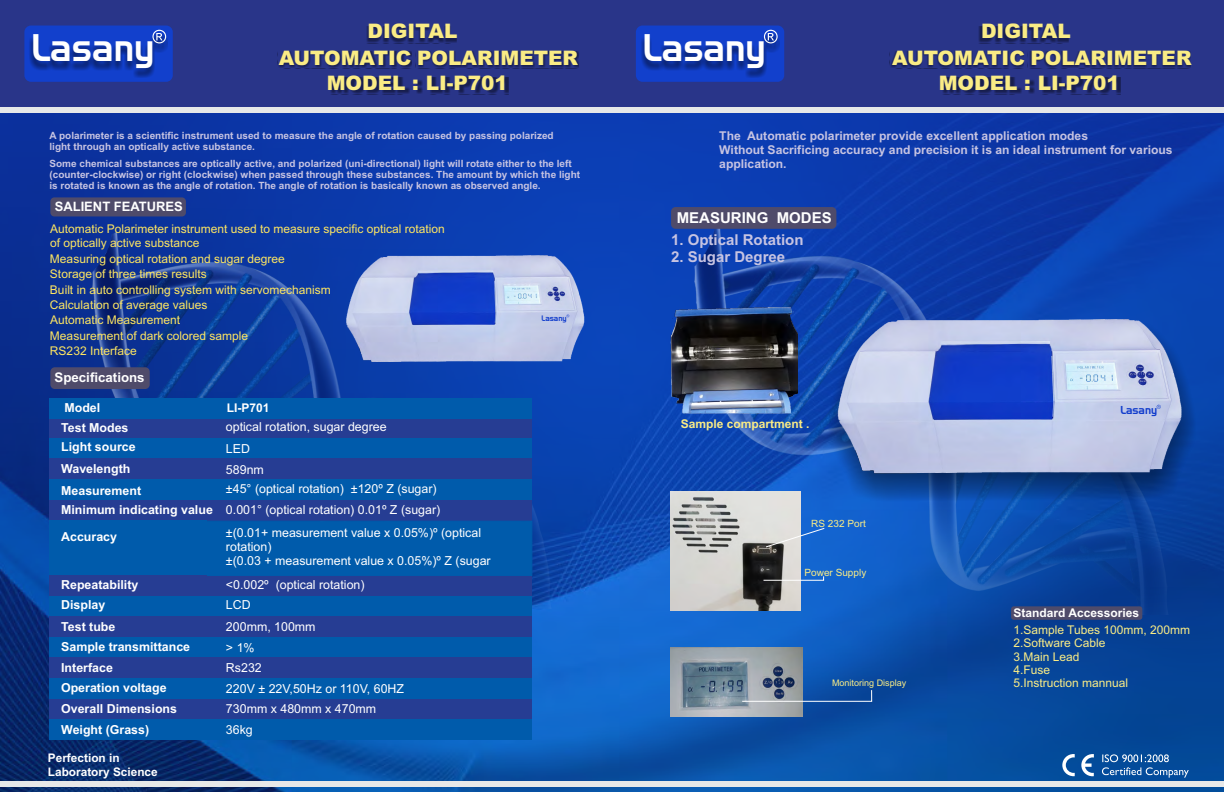
<style>
.page{position:relative;width:1224px;height:792px;background:#fff}
.page>*{position:absolute;margin:0;border:0;box-sizing:border-box;transform-origin:0 0}
.t1{font:37.4px "Aero Regular SWFTE";color:#fff;scale:.91 1}
.t2{font:900 20px/26.4px "Arial";color:#faec85}
.t3{font:700 15px "Arial";color:#c7c4e2}
.t4{font:700 15px "Arial";color:#fff}
.t5{font:700 13.3px "Arial";color:#fff}
.t6{font:700 13px "Arial";color:#fff}
.t7{font:12.4px/20.2px "Arial";color:#fff}
.t8{font:700 12.4px/20.6px "Arial";color:#fff}
.t9{font:700 12.1px/13.5px "Arial";color:#c7c4e2}
.t10{font:12px/13.4px "Arial";color:#fee661}
.t11{font:12px/13.4px "Arial";color:#faec85}
.t12{font:700 12px "Arial";color:#fff}
.t13{font:700 12px "Arial";color:#faec85}
.t14{font:700 11.8px/13.2px "Arial";color:#fff}
.t15{font:11.2px "Aero Regular SWFTE";color:#123dcc;scale:.91 1}
.t16{font:700 10px/11.2px "Arial";color:#c7c4e2}
.t17{font:10px "Arial";color:#faec85}
.t18{font:9px "Arial";color:#faec85}
.t19{font:7.7px "Aero Regular SWFTE";color:#123dcc;scale:.91 1}
</style>
<div class="page">
<img style="left:0;top:112px;width:1224px;height:680px">
<img style="left:694px;top:224px;width:475px;height:390px">
<img style="left:93px;top:231px;width:459px;height:378px">
<div style="left:206px;top:418px;width:326px;height:20px;background:#263d93"></div>
<div style="left:206px;top:399px;width:326px;height:20px;background:#005bab"></div>
<div style="left:206px;top:438px;width:326px;height:20px;background:#005bab"></div>
<div style="left:206px;top:459px;width:326px;height:20px;background:#263d93"></div>
<div style="left:206px;top:479px;width:326px;height:21px;background:#005bab"></div>
<div style="left:206px;top:500px;width:326px;height:21px;background:#263d93"></div>
<div style="left:206px;top:575px;width:326px;height:21px;background:#263d93"></div>
<div style="left:206px;top:596px;width:326px;height:20px;background:#005bab"></div>
<div style="left:206px;top:617px;width:326px;height:20px;background:#263d93"></div>
<div style="left:206px;top:637px;width:326px;height:21px;background:#005bab"></div>
<div style="left:206px;top:657px;width:326px;height:21px;background:#263d93"></div>
<div style="left:206px;top:678px;width:326px;height:21px;background:#005bab"></div>
<div style="left:206px;top:699px;width:326px;height:20px;background:#263d93"></div>
<div style="left:206px;top:720px;width:326px;height:20px;background:#005bab"></div>
<div style="left:206px;top:521px;width:326px;height:55px;background:#005bab"></div>
<img style="left:670px;top:647px;width:133px;height:70px">
<svg style="left:742px;top:690px;width:130px;height:12px;background:#5a7ca9"></svg>
<img style="left:669px;top:308px;width:129px;height:108px">
<img style="left:670px;top:492px;width:131px;height:119px">
<svg style="left:765px;top:528px;width:60px;height:20px"></svg>
<svg style="left:763px;top:576px;width:61px;height:5px"></svg>
<div style="left:50px;top:197px;width:136px;height:19px;background:#4f4b6a;border-radius:4px"></div>
<div style="left:671px;top:207px;width:165px;height:22px;background:#4f4b6a;border-radius:4px"></div>
<div style="left:825px;top:314px;width:389px;height:200px;background:#231f20;opacity:.49"></div>
<img style="left:837px;top:311px;width:363px;height:174px">
<svg style="left:1157px;top:405px;width:4px;height:4px"></svg>
<img style="left:346px;top:249px;width:250px;height:121px">
<div style="left:0;top:781px;width:1224px;height:5px;background:#e7e8e8"></div>
<div style="left:49px;top:418px;width:157px;height:20px;background:#263d93"></div>
<div style="left:49px;top:399px;width:157px;height:20px;background:#005bab"></div>
<div style="left:49px;top:438px;width:157px;height:20px;background:#005bab"></div>
<div style="left:49px;top:459px;width:157px;height:20px;background:#263d93"></div>
<div style="left:49px;top:479px;width:157px;height:21px;background:#005bab"></div>
<div style="left:49px;top:500px;width:157px;height:21px;background:#263d93"></div>
<div style="left:49px;top:575px;width:157px;height:21px;background:#263d93"></div>
<div style="left:49px;top:596px;width:157px;height:20px;background:#005bab"></div>
<div style="left:49px;top:617px;width:157px;height:20px;background:#263d93"></div>
<div style="left:49px;top:637px;width:157px;height:21px;background:#005bab"></div>
<div style="left:49px;top:657px;width:157px;height:21px;background:#263d93"></div>
<div style="left:49px;top:678px;width:157px;height:21px;background:#005bab"></div>
<div style="left:49px;top:699px;width:157px;height:20px;background:#263d93"></div>
<div style="left:49px;top:720px;width:157px;height:20px;background:#005bab"></div>
<div style="left:49px;top:521px;width:157px;height:54px;background:#005bab"></div>
<div style="left:50px;top:367px;width:100px;height:22px;background:#4f4b6a;border-radius:4px"></div>
<div style="left:1011px;top:606px;width:131px;height:14px;background:#4f4b6a;border-radius:3px"></div>
<svg style="left:1081px;top:754px;width:13px;height:22px"></svg>
<svg style="left:1062px;top:754px;width:13px;height:22px"></svg>
<svg style="left:1102px;top:754px;width:87px;height:24px;background:#306bac"></svg>
<div style="left:0;top:0;width:1224px;height:108px;background:#293589"></div>
<div style="left:24px;top:26px;width:149px;height:56px;background:#1240cc;border-radius:7px"></div>
<div style="left:27px;top:34px;width:141px;height:44px;background:#231f20;opacity:.49"></div>
<svg style="left:152px;top:30px;width:14px;height:13px"></svg>
<div style="left:0;top:107px;width:1224px;height:5px;background:#e7e8e8"></div>
<div style="left:636px;top:26px;width:148px;height:56px;background:#1240cc;border-radius:7px"></div>
<div style="left:639px;top:34px;width:140px;height:44px;background:#231f20;opacity:.49"></div>
<svg style="left:764px;top:30px;width:14px;height:13px"></svg>
<div style="left:329px;top:77px;width:180px;height:17px;background:#231f20;opacity:.49"></div>
<div style="left:365px;top:26px;width:92px;height:17px;background:#231f20;opacity:.49"></div>
<div style="left:278px;top:51px;width:134px;height:17px;background:#231f20;opacity:.49"></div>
<div style="left:416px;top:51px;width:163px;height:17px;background:#231f20;opacity:.49"></div>
<div style="left:941px;top:77px;width:180px;height:17px;background:#231f20;opacity:.49"></div>
<div style="left:977px;top:26px;width:92px;height:17px;background:#231f20;opacity:.49"></div>
<div style="left:890px;top:51px;width:134px;height:17px;background:#231f20;opacity:.49"></div>
<div style="left:1028px;top:51px;width:163px;height:17px;background:#231f20;opacity:.49"></div>
<h2 class="t2" style="left:279px;top:20px;width:301px;text-indent:89px">DIGITAL<br>AUTOMATIC POLARIMETER</h2>
<h1 class="t1" style="left:31px;top:25px;width:137px">Lasany</h1>
<h1 class="t1" style="left:643px;top:25px;width:137px">Lasany</h1>
<h2 class="t2" style="left:327px;top:72px;width:183px">MODEL : LI-P701</h2>
<h2 class="t2" style="left:892px;top:20px;width:301px;text-indent:89px">DIGITAL<br>AUTOMATIC POLARIMETER</h2>
<h2 class="t2" style="left:939px;top:72px;width:183px">MODEL : LI-P701</h2>
<p class="t16" style="left:49px;top:131px;width:506px">A polarimeter is a scientific instrument used to measure the angle of rotation caused by passing polarized light through an optically active substance.</p>
<p class="t16" style="left:49px;top:158px;width:532px">Some chemical substances are optically active, and polarized (uni-directional) light will rotate either to the left (counter-clockwise) or right (clockwise) when passed through these substances. The amount by which the light is rotated is known as the angle of rotation. The angle of rotation is basically known as observed angle.</p>
<h3 class="t6" style="left:55px;top:202px;width:130px">SALIENT FEATURES</h3>
<p class="t10" style="left:50px;top:223px;width:396px">Automatic Polarimeter instrument used to measure specific optical rotation of optically active substance</p>
<p class="t10" style="left:50px;top:253px;width:236px">Measuring optical rotation and sugar degree</p>
<p class="t10" style="left:50px;top:284px;width:282px">Built in auto controlling system with servomechanism</p>
<p class="t10" style="left:50px;top:331px;width:200px">Measurement of dark colored sample</p>
<p class="t10" style="left:50px;top:269px;width:158px">Storage of three times results</p>
<p class="t10" style="left:50px;top:299px;width:159px;line-height:14.7px">Calculation of average values<br>Automatic Measurement</p>
<p class="t10" style="left:50px;top:345px;width:88px">RS232 Interface</p>
<h3 class="t5" style="left:55px;top:372px;width:92px">Specifications</h3>
<p class="t8" style="left:64px;top:398px;width:37px">Model</p>
<p class="t12" style="left:227px;top:403px;width:44px">LI-P701</p>
<p class="t8" style="left:61px;top:419px;width:69px">Test Modes</p>
<p class="t8" style="left:61px;top:437px;width:81px;line-height:21.6px">Light source<br>Wavelength<br>Measurement</p>
<p class="t8" style="left:61px;top:500px;width:153px">Minimum indicating value</p>
<p class="t8" style="left:61px;top:528px;width:57px">Accuracy</p>
<p class="t8" style="left:61px;top:576px;width:79px;line-height:20.1px">Repeatability<br>Display</p>
<p class="t8" style="left:61px;top:618px;width:130px;line-height:19.9px">Test tube<br>Sample transmittance</p>
<p class="t8" style="left:61px;top:659px;width:117px">Interface<br>Operation voltage<br>Overall Dimensions<br>Weight (Grass)</p>
<p class="t14" style="left:48px;top:753px;width:111px">Perfection in<br>Laboratory Science</p>
<p class="t7" style="left:226px;top:418px;width:162px">optical rotation, sugar degree</p>
<p class="t7" style="left:226px;top:439px;width:39px;line-height:21.1px">LED<br>589nm</p>
<p class="t7" style="left:226px;top:480px;width:216px">±45° (optical rotation) ±120º Z (sugar)<br>0.001° (optical rotation) 0.01º Z (sugar)</p>
<p class="t7" style="left:226px;top:527px;width:266px;line-height:13.9px">±(0.01+ measurement value x 0.05%)º (optical rotation)<br>±(0.03 + measurement value x 0.05%)º Z (sugar</p>
<p class="t7" style="left:226px;top:576px;width:140px;line-height:21px">&lt;0.002º (optical rotation)<br>LCD<br>200mm, 100mm<br>&gt; 1%</p>
<p class="t7" style="left:226px;top:659px;width:180px">Rs232<br>220V ± 22V,50Hz or 110V, 60HZ<br>730mm x 480mm x 470mm</p>
<p class="t7" style="left:226px;top:721px;width:28px">36kg</p>
<p class="t19" style="left:541px;top:313px;width:29px">Lasany</p>
<p class="t9" style="left:719px;top:131px;width:455px">The Automatic polarimeter provide excellent application modes<br>Without Sacrificing accuracy and precision it is an ideal instrument for various application.</p>
<h3 class="t4" style="left:677px;top:212px;width:157px">MEASURING MODES</h3>
<h3 class="t3" style="left:671px;top:234px;width:134px">1. Optical Rotation</h3>
<h3 class="t3" style="left:671px;top:251px;width:116px">2. Sugar Degree</h3>
<p class="t13" style="left:681px;top:419px;width:130px">Sample compartment .</p>
<p class="t17" style="left:811px;top:519px;width:56px">RS 232 Port</p>
<p class="t17" style="left:805px;top:568px;width:63px">Power Supply</p>
<p class="t18" style="left:832px;top:679px;width:76px">Monitoring Display</p>
<p class="t15" style="left:1120px;top:403px;width:42px">Lasany</p>
<p class="t12" style="left:1013px;top:608px;width:127px">Standard Accessories</p>
<p class="t11" style="left:1013px;top:624px;width:178px">1.Sample Tubes 100mm, 200mm<br>2.Software Cable<br>3.Main Lead<br>4.Fuse<br>5.Instruction mannual</p>
</div>
